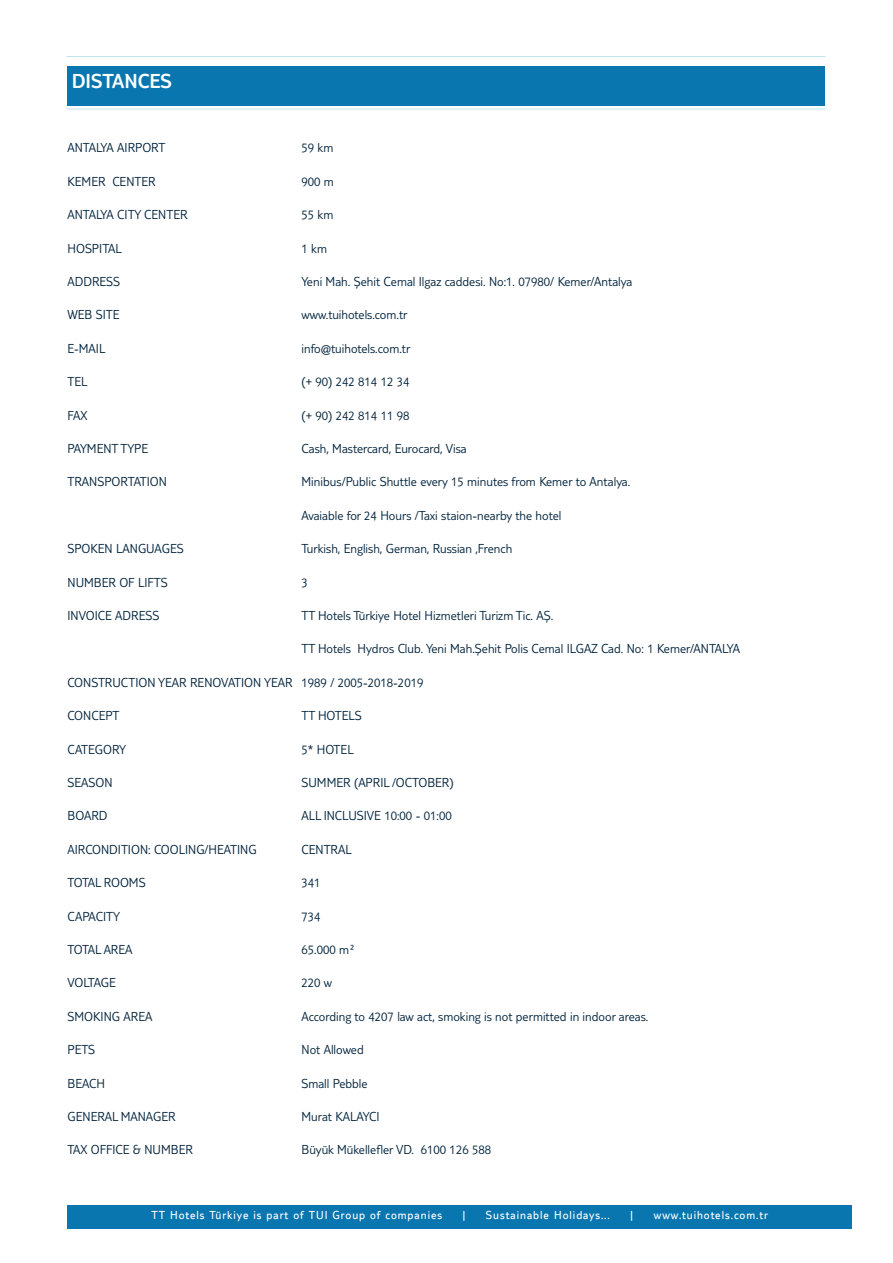
<style>
.page{position:relative;width:893px;height:1263px;background:#fff}
.page>*{position:absolute;margin:0;border:0;box-sizing:border-box;transform-origin:0 0}
.t1{font:300 21px "TUI Type";color:#fff}
.t2{font:300 13.5px "TUI Type Pro";color:#00233d}
.t3{font:12px "TUI Type";letter-spacing:.08em;color:#fff}
</style>
<div class="page">
<div style="left:67px;top:66px;width:758px;height:40px;background:#0a76b0"></div>
<hr style="left:66px;top:109px;width:759px;height:1px;background:#bfe4f0">
<hr style="left:66px;top:56px;width:759px;height:1px;background:#bfe4f0">
<div style="left:68px;top:1205px;width:784px;height:24px;background:#0a76b0"></div>
<h1 class="t1" style="left:72px;top:69px;width:102px">DISTANCES</h1>
<p class="t2" style="left:68px;top:140px;width:100px">ANTALYA AIRPORT</p>
<p class="t2" style="left:301px;top:140px;width:33px">59 km</p>
<p class="t2" style="left:68px;top:174px;width:90px">KEMER CENTER</p>
<p class="t2" style="left:301px;top:174px;width:34px">900 m</p>
<p class="t2" style="left:68px;top:207px;width:122px">ANTALYA CITY CENTER</p>
<p class="t2" style="left:301px;top:207px;width:33px">55 km</p>
<p class="t2" style="left:68px;top:240px;width:56px">HOSPITAL</p>
<p class="t2" style="left:301px;top:240px;width:27px">1 km</p>
<p class="t2" style="left:68px;top:274px;width:54px">ADDRESS</p>
<p class="t2" style="left:301px;top:274px;width:332px">Yeni Mah. Şehit Cemal Ilgaz caddesi. No:1. 07980/ Kemer/Antalya</p>
<p class="t2" style="left:68px;top:307px;width:54px">WEB SITE</p>
<p class="t2" style="left:301px;top:307px;width:108px">www.tuihotels.com.tr</p>
<p class="t2" style="left:68px;top:341px;width:39px">E-MAIL</p>
<p class="t2" style="left:301px;top:341px;width:110px">info@tuihotels.com.tr</p>
<p class="t2" style="left:68px;top:374px;width:22px">TEL</p>
<p class="t2" style="left:301px;top:374px;width:109px">(+ 90) 242 814 12 34</p>
<p class="t2" style="left:68px;top:407px;width:21px">FAX</p>
<p class="t2" style="left:301px;top:407px;width:109px">(+ 90) 242 814 11 98</p>
<p class="t2" style="left:68px;top:441px;width:82px">PAYMENT TYPE</p>
<p class="t2" style="left:301px;top:441px;width:167px">Cash, Mastercard, Eurocard, Visa</p>
<p class="t2" style="left:68px;top:474px;width:101px">TRANSPORTATION</p>
<p class="t2" style="left:301px;top:474px;width:330px">Minibus/Public Shuttle every 15 minutes from Kemer to Antalya.</p>
<p class="t2" style="left:301px;top:508px;width:261px">Avaiable for 24 Hours /Taxi staion-nearby the hotel</p>
<p class="t2" style="left:68px;top:541px;width:118px">SPOKEN LANGUAGES</p>
<p class="t2" style="left:301px;top:541px;width:212px">Turkish, English, German, Russian ,French</p>
<p class="t2" style="left:68px;top:574px;width:102px">NUMBER OF LIFTS</p>
<p class="t2" style="left:301px;top:574px;width:8px">3</p>
<p class="t2" style="left:68px;top:608px;width:93px">INVOICE ADRESS</p>
<p class="t2" style="left:301px;top:608px;width:253px">TT Hotels Türkiye Hotel Hizmetleri Turizm Tic. AŞ.</p>
<p class="t2" style="left:301px;top:641px;width:440px">TT Hotels Hydros Club. Yeni Mah.Şehit Polis Cemal ILGAZ Cad. No: 1 Kemer/ANTALYA</p>
<p class="t2" style="left:68px;top:675px;width:357px">CONSTRUCTION YEAR RENOVATION YEAR 1989 / 2005-2018-2019</p>
<p class="t2" style="left:68px;top:708px;width:54px">CONCEPT</p>
<p class="t2" style="left:301px;top:708px;width:62px">TT HOTELS</p>
<p class="t2" style="left:68px;top:741px;width:60px">CATEGORY</p>
<p class="t2" style="left:301px;top:741px;width:54px">5* HOTEL</p>
<p class="t2" style="left:68px;top:775px;width:47px">SEASON</p>
<p class="t2" style="left:301px;top:775px;width:154px">SUMMER (APRIL /OCTOBER)</p>
<p class="t2" style="left:68px;top:808px;width:42px">BOARD</p>
<p class="t2" style="left:301px;top:808px;width:152px">ALL INCLUSIVE 10:00 - 01:00</p>
<p class="t2" style="left:68px;top:842px;width:191px">AIRCONDITION: COOLING/HEATING</p>
<p class="t2" style="left:301px;top:842px;width:52px">CENTRAL</p>
<p class="t2" style="left:68px;top:875px;width:80px">TOTAL ROOMS</p>
<p class="t2" style="left:301px;top:875px;width:21px">341</p>
<p class="t2" style="left:68px;top:908px;width:54px">CAPACITY</p>
<p class="t2" style="left:301px;top:908px;width:21px">734</p>
<p class="t2" style="left:68px;top:942px;width:67px">TOTAL AREA</p>
<p class="t2" style="left:301px;top:942px;width:55px">65.000 m²</p>
<p class="t2" style="left:68px;top:975px;width:50px">VOLTAGE</p>
<p class="t2" style="left:301px;top:975px;width:32px">220 w</p>
<p class="t2" style="left:68px;top:1009px;width:86px">SMOKING AREA</p>
<p class="t2" style="left:301px;top:1009px;width:348px">According to 4207 law act, smoking is not permitted in indoor areas.</p>
<p class="t2" style="left:68px;top:1042px;width:29px">PETS</p>
<p class="t2" style="left:301px;top:1042px;width:64px">Not Allowed</p>
<p class="t2" style="left:68px;top:1075px;width:39px">BEACH</p>
<p class="t2" style="left:301px;top:1075px;width:68px">Small Pebble</p>
<p class="t2" style="left:68px;top:1109px;width:110px">GENERAL MANAGER</p>
<p class="t2" style="left:301px;top:1109px;width:79px">Murat KALAYCI</p>
<p class="t2" style="left:68px;top:1142px;width:127px">TAX OFFICE &amp; NUMBER</p>
<p class="t2" style="left:301px;top:1142px;width:191px">Büyük Mükellefler VD. 6100 126 588</p>
<p class="t3" style="left:151px;top:1208px;width:292px">TT Hotels Türkiye is part of TUI Group of companies</p>
<p class="t3" style="left:463px;top:1208px;width:4px">|</p>
<p class="t3" style="left:486px;top:1208px;width:125px">Sustainable Holidays...</p>
<p class="t3" style="left:631px;top:1208px;width:4px">|</p>
<p class="t3" style="left:654px;top:1208px;width:116px">www.tuihotels.com.tr</p>
</div>
